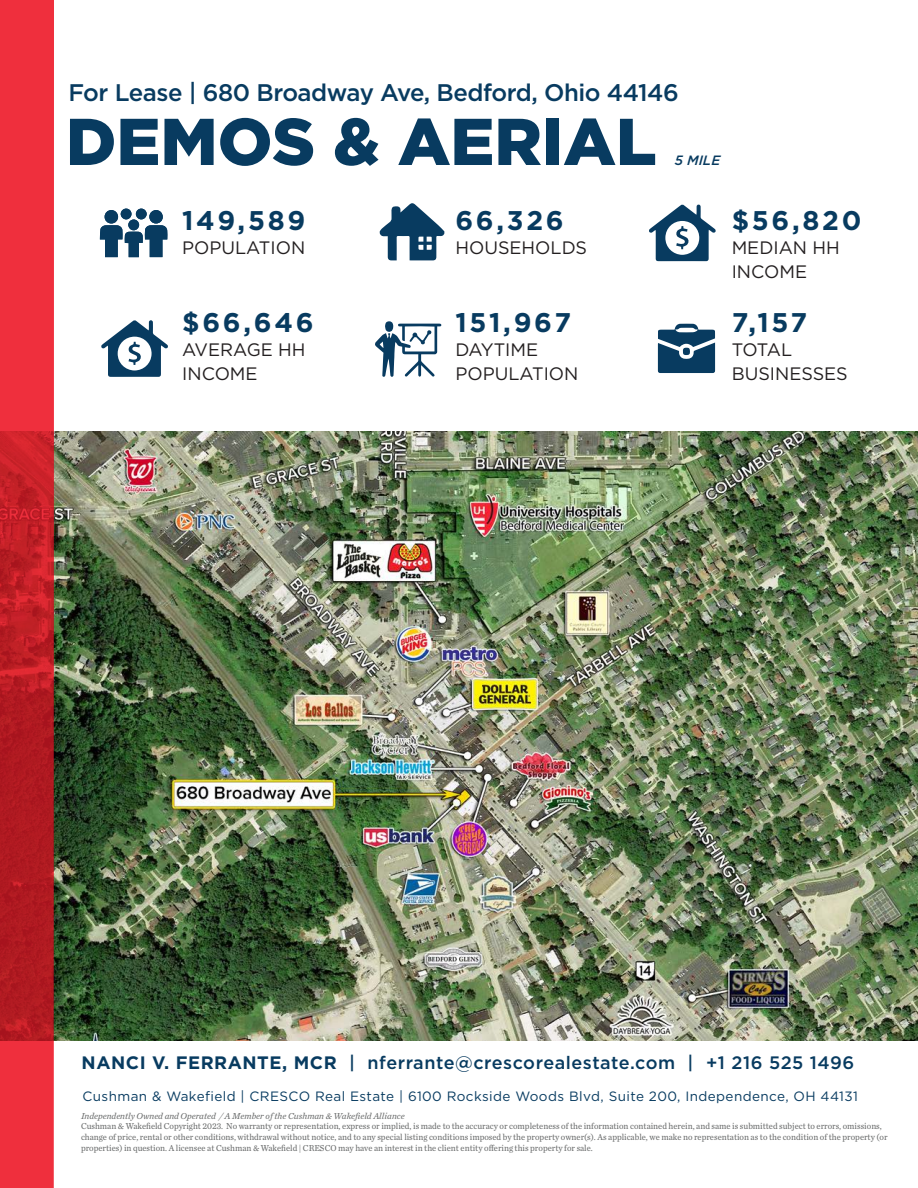
<style>
.page{position:relative;width:918px;height:1188px;background:#fff}
.page>*{position:absolute;margin:0;border:0;box-sizing:border-box;transform-origin:0 0}
.t1{font:900 66px "Gotham";color:#083b60}
.t2{font:700 27px "Gotham";letter-spacing:.1em;color:#083b60}
.t3{font:500 24px "Gotham";letter-spacing:-.02em;color:#083b60}
.t4{font:18px/24px "Gotham";color:#231f20}
.t5{font:500 18px "Gotham";letter-spacing:.03em;color:#083b60}
.t6{font:13.5px "Gotham";letter-spacing:.03em;color:#083b60}
.t7{font:italic 500 13.5px "Gotham";color:#083b60}
.disclaimer{font:9px/10.8px "Chronicle Text G2";color:#696b6b;scale:.95 1}
.disclaimer-2{font:italic 9px "Chronicle Text G2";color:#696b6b}
.s1{font-weight:700}
</style>
<div class="page">
<img style="left:54px;top:431px;width:864px;height:609px">
<svg style="left:0;top:0;width:54px;height:1188px;background:#d32530"></svg>
<svg style="left:100px;top:209px;width:68px;height:48px"></svg>
<div style="left:105px;top:210px;width:13px;height:14px;background:#083b60;border-radius:50%"></div>
<div style="left:149px;top:210px;width:14px;height:14px;background:#083b60;border-radius:50%"></div>
<div style="left:136px;top:209px;width:11px;height:10px;background:#083b60;border-radius:50%"></div>
<div style="left:121px;top:209px;width:11px;height:10px;background:#083b60;border-radius:50%"></div>
<div style="left:128px;top:219px;width:11px;height:11px;background:#083b60;border-radius:50%"></div>
<svg style="left:380px;top:203px;width:64px;height:57px"></svg>
<svg style="left:649px;top:204px;width:67px;height:57px"></svg>
<svg style="left:101px;top:320px;width:67px;height:57px"></svg>
<svg style="left:658px;top:324px;width:57px;height:49px"></svg>
<svg style="left:375px;top:321px;width:66px;height:56px"></svg>
<p class="t3" style="left:68px;top:77px;width:612px">For Lease | 680 Broadway Ave, Bedford, Ohio 44146</p>
<p class="t1" style="left:66px;top:96px;width:592px">DEMOS &amp; AERIAL</p>
<p class="t7" style="left:675px;top:151px;width:47px">5 MILE</p>
<p class="t2" style="left:182px;top:202px;width:125px">149,589</p>
<p class="t4" style="left:182px;top:235px;width:125px">POPULATION</p>
<p class="t2" style="left:182px;top:305px;width:133px">$66,646</p>
<p class="t4" style="left:182px;top:338px;width:125px">AVERAGE HH<br>INCOME</p>
<p class="t2" style="left:455px;top:202px;width:110px">66,326</p>
<p class="t4" style="left:455px;top:235px;width:133px">HOUSEHOLDS</p>
<p class="t2" style="left:455px;top:305px;width:117px">151,967</p>
<p class="t4" style="left:455px;top:338px;width:125px">DAYTIME<br>POPULATION</p>
<p class="t2" style="left:732px;top:202px;width:131px">$56,820</p>
<p class="t4" style="left:732px;top:235px;width:110px">MEDIAN HH<br>INCOME</p>
<p class="t2" style="left:732px;top:305px;width:77px">7,157</p>
<p class="t4" style="left:732px;top:338px;width:118px">TOTAL<br>BUSINESSES</p>
<p class="t5" style="left:82px;top:1051px;width:774px"><span class="s1">NANCI V. FERRANTE, MCR</span> | nferrante@crescorealestate.com | +1 216 525 1496</p>
<p class="t6" style="left:82px;top:1088px;width:777px">Cushman &amp; Wakefield | CRESCO Real Estate | 6100 Rockside Woods Blvd, Suite 200, Independence, OH 44131</p>
<p class="disclaimer-2" style="left:81px;top:1109px;width:325px">Independently Owned and Operated / A Member of the Cushman &amp; Wakefield Alliance</p>
<p class="disclaimer" style="left:81px;top:1121px;width:851px">Cushman &amp; Wakefield Copyright 2023. No warranty or representation, express or implied, is made to the accuracy or completeness of the information contained herein, and same is submitted subject to errors, omissions, change of price, rental or other conditions, withdrawal without notice, and to any special listing conditions imposed by the property owner(s). As applicable, we make no representation as to the condition of the property (or properties) in question. A licensee at Cushman &amp; Wakefield | CRESCO may have an interest in the client entity offering this property for sale.</p>
</div>
